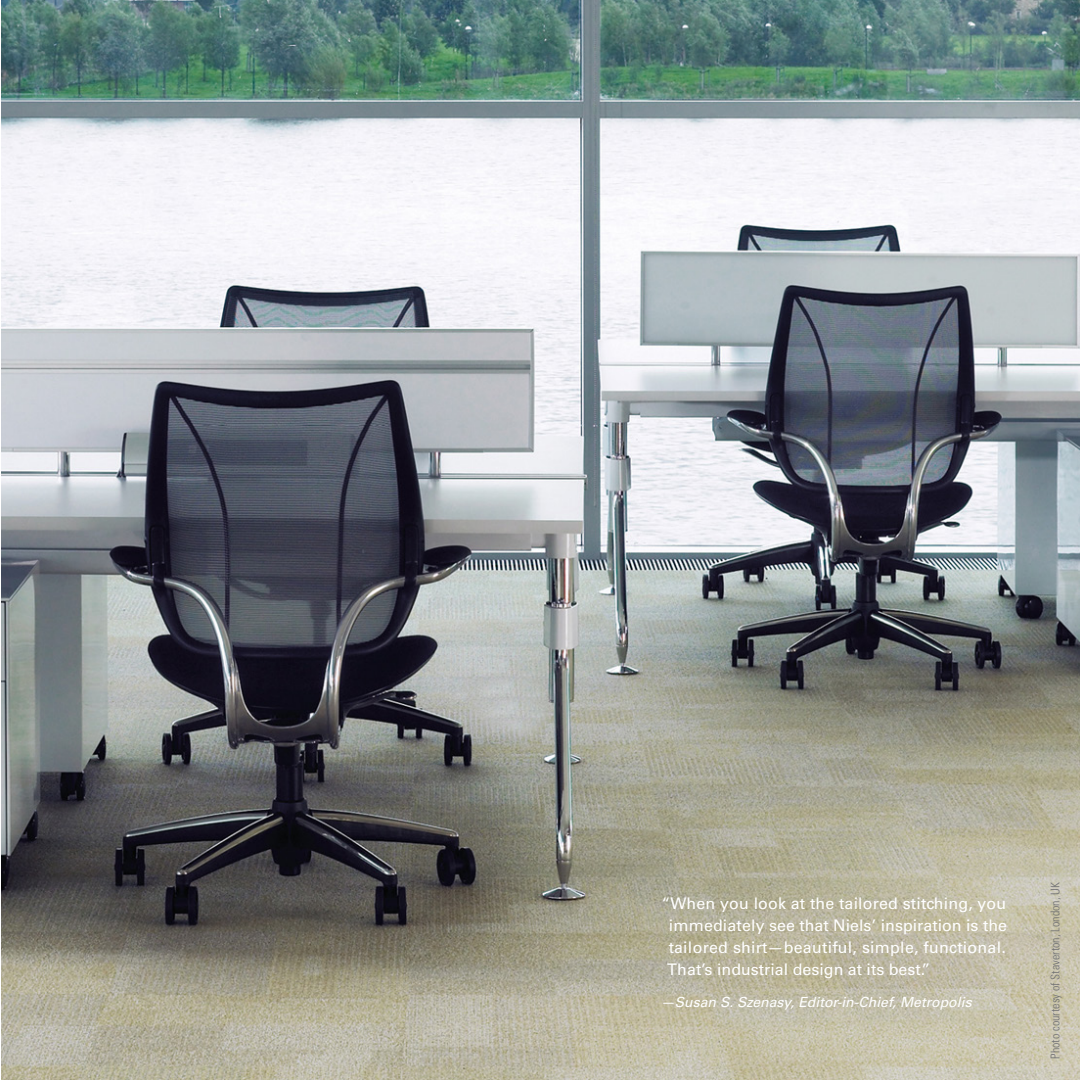
<style>
.page{position:relative;width:1080px;height:1080px;background:#fff}
.page>*{position:absolute;margin:0;border:0;box-sizing:border-box;transform-origin:0 0}
.t1{font:16px/22px "Univers";letter-spacing:.005em;color:#fff;text-align:justify}
.t2{font:italic 14px "Univers";color:#fff}
.t3{font:300 condensed 12px "Univers";letter-spacing:.005em;color:#6c6d70}
</style>
<div class="page">
<img style="left:1px;top:0;width:1079px;height:1080px">
<p class="t1" style="left:667px;top:892px;width:341px;text-indent:-6px">“When you look at the tailored stitching, you immediately see that Niels’ inspiration is the tailored shirt—beautiful, simple, functional.<br>That’s industrial design at its best.”</p>
<p class="t2" style="left:661px;top:994px;width:312px">—Susan S. Szenasy, Editor-in-Chief, Metropolis</p>
<p class="t3" style="left:1048px;top:1059px;width:178px;rotate:-90deg">Photo courtesy of Staverton, London, UK</p>
</div>
